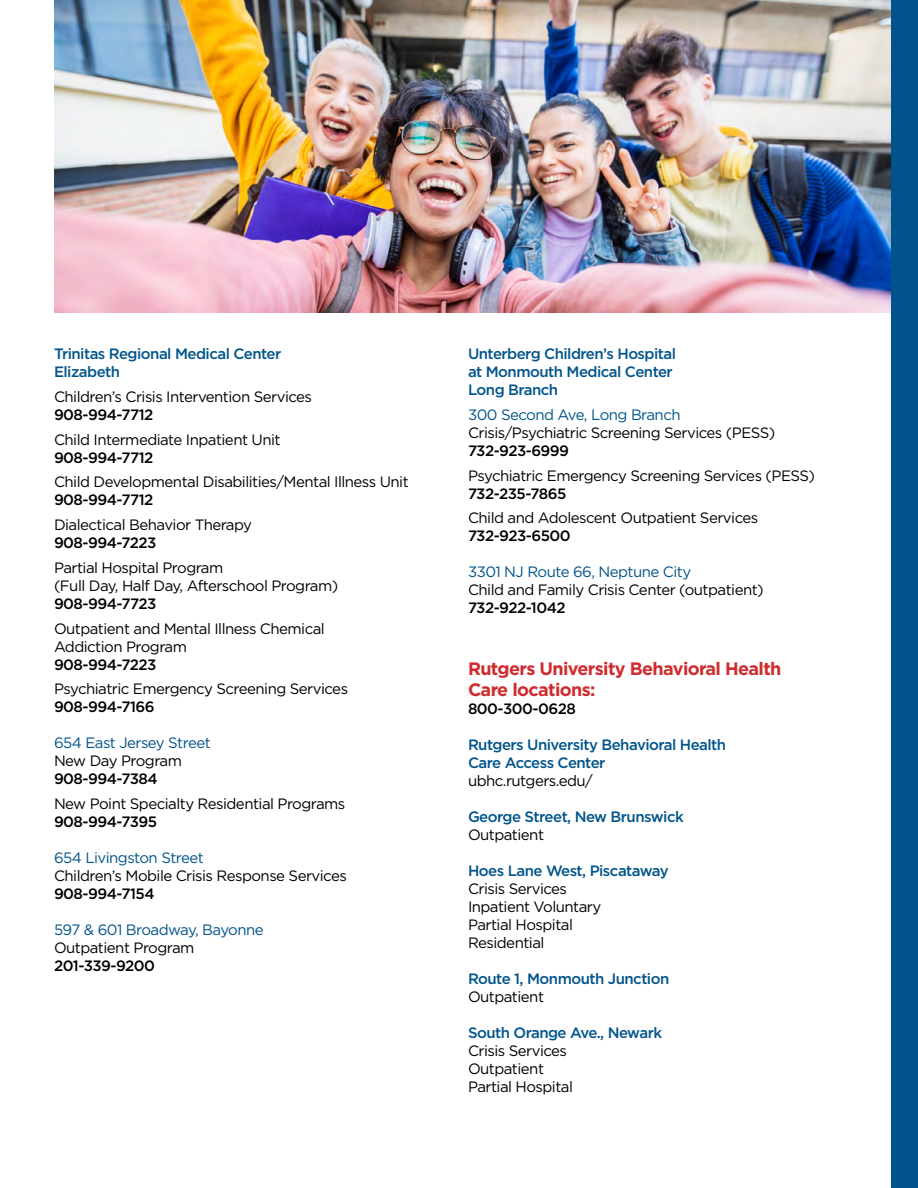
<style>
.page{position:relative;width:918px;height:1188px;background:#fff}
.page>*{position:absolute;margin:0;border:0;box-sizing:border-box;transform-origin:0 0}
.t1{font:700 18px/21.6px "Gotham";letter-spacing:-.035em;color:#d02c2f}
.t2{font:15px/18px "Gotham";letter-spacing:-.035em;color:#000}
.t3{font:500 15px/18px "Gotham";letter-spacing:-.035em;color:#00548b}
.t4{font:500 15px "Gotham";letter-spacing:-.035em;color:#000}
.t5{font:15px "Gotham";letter-spacing:-.035em;color:#005589}
.t6{font:15px "Gotham";letter-spacing:-.035em;color:#00548b}
</style>
<div class="page">
<img style="left:54px;top:0;width:837px;height:312px">
<div style="left:891px;top:0;width:27px;height:1188px;background:#00548b"></div>
<p class="t3" style="left:54px;top:345px;width:229px">Trinitas Regional Medical Center<br>Elizabeth</p>
<p class="t2" style="left:54px;top:387px;width:260px">Children’s Crisis Intervention Services</p>
<p class="t4" style="left:54px;top:405px;width:101px">908-994-7712</p>
<p class="t2" style="left:54px;top:430px;width:228px">Child Intermediate Inpatient Unit</p>
<p class="t4" style="left:54px;top:448px;width:101px">908-994-7712</p>
<p class="t2" style="left:54px;top:473px;width:356px">Child Developmental Disabilities/Mental Illness Unit</p>
<p class="t4" style="left:54px;top:490px;width:101px">908-994-7712</p>
<p class="t2" style="left:54px;top:516px;width:200px">Dialectical Behavior Therapy</p>
<p class="t4" style="left:54px;top:533px;width:104px">908-994-7223</p>
<p class="t2" style="left:54px;top:558px;width:286px">Partial Hospital Program<br>(Full Day, Half Day, Afterschool Program)</p>
<p class="t4" style="left:54px;top:594px;width:104px">908-994-7723</p>
<p class="t2" style="left:54px;top:619px;width:272px">Outpatient and Mental Illness Chemical<br>Addiction Program</p>
<p class="t4" style="left:54px;top:655px;width:104px">908-994-7223</p>
<p class="t2" style="left:54px;top:680px;width:296px">Psychiatric Emergency Screening Services</p>
<p class="t4" style="left:54px;top:697px;width:102px">908-994-7166</p>
<p class="t6" style="left:54px;top:734px;width:158px">654 East Jersey Street</p>
<p class="t2" style="left:54px;top:752px;width:129px">New Day Program</p>
<p class="t4" style="left:54px;top:769px;width:105px">908-994-7384</p>
<p class="t2" style="left:54px;top:795px;width:293px">New Point Specialty Residential Programs</p>
<p class="t4" style="left:54px;top:812px;width:105px">908-994-7395</p>
<p class="t5" style="left:54px;top:848px;width:151px">654 Livingston Street</p>
<p class="t2" style="left:54px;top:867px;width:294px">Children’s Mobile Crisis Response Services</p>
<p class="t4" style="left:54px;top:884px;width:102px">908-994-7154</p>
<p class="t5" style="left:54px;top:920px;width:211px">597 &amp; 601 Broadway, Bayonne</p>
<p class="t2" style="left:54px;top:939px;width:142px">Outpatient Program</p>
<p class="t4" style="left:54px;top:956px;width:103px">201-339-9200</p>
<p class="t3" style="left:468px;top:345px;width:210px">Unterberg Children’s Hospital at Monmouth Medical Center<br>Long Branch</p>
<p class="t5" style="left:468px;top:405px;width:214px">300 Second Ave, Long Branch</p>
<p class="t2" style="left:468px;top:423px;width:309px">Crisis/Psychiatric Screening Services (PESS)</p>
<p class="t4" style="left:468px;top:441px;width:103px">732-923-6999</p>
<p class="t2" style="left:468px;top:466px;width:349px">Psychiatric Emergency Screening Services (PESS)</p>
<p class="t4" style="left:468px;top:484px;width:100px">732-235-7865</p>
<p class="t2" style="left:468px;top:509px;width:292px">Child and Adolescent Outpatient Services</p>
<p class="t4" style="left:468px;top:526px;width:104px">732-923-6500</p>
<p class="t5" style="left:468px;top:563px;width:225px">3301 NJ Route 66, Neptune City</p>
<p class="t2" style="left:468px;top:581px;width:297px">Child and Family Crisis Center (outpatient)</p>
<p class="t4" style="left:468px;top:598px;width:99px">732-922-1042</p>
<p class="t1" style="left:468px;top:657px;width:315px">Rutgers University Behavioral Health<br>Care locations:</p>
<p class="t4" style="left:468px;top:699px;width:109px">800-300-0628</p>
<p class="t3" style="left:468px;top:736px;width:260px">Rutgers University Behavioral Health<br>Care Access Center</p>
<p class="t2" style="left:468px;top:772px;width:126px">ubhc.rutgers.edu/</p>
<p class="t3" style="left:468px;top:808px;width:217px">George Street, New Brunswick</p>
<p class="t2" style="left:468px;top:826px;width:78px">Outpatient</p>
<p class="t3" style="left:468px;top:862px;width:202px">Hoes Lane West, Piscataway</p>
<p class="t2" style="left:468px;top:880px;width:135px">Crisis Services<br>Inpatient Voluntary<br>Partial Hospital<br>Residential</p>
<p class="t3" style="left:468px;top:970px;width:203px">Route 1, Monmouth Junction</p>
<p class="t2" style="left:468px;top:988px;width:78px">Outpatient</p>
<p class="t3" style="left:468px;top:1024px;width:196px">South Orange Ave., Newark</p>
<p class="t2" style="left:468px;top:1042px;width:107px">Crisis Services<br>Outpatient<br>Partial Hospital</p>
</div>
